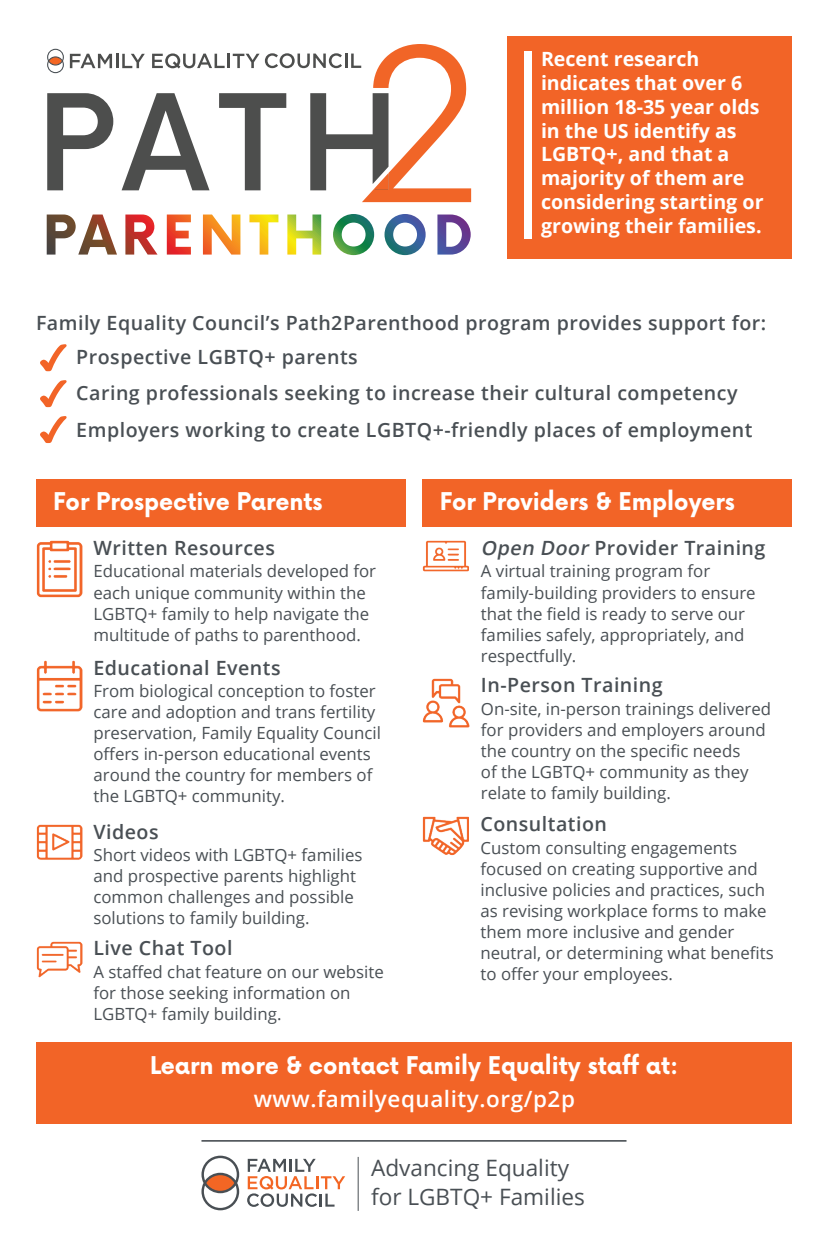
<style>
.page{position:relative;width:828px;height:1260px;background:#fff}
.page>*{position:absolute;margin:0;border:0;box-sizing:border-box;transform-origin:0 0}
.t1{font:700 23.8px "Now";color:#fff;scale:.95 1}
.t2{font:22.6px/29px "Open Sans";color:#494f54}
.t3{font:600 22.4px "Open Sans";letter-spacing:.025em;color:#fff}
.t4{font:600 19.6px/36.2px "Open Sans";letter-spacing:.025em;color:#494f54}
.t5{font:700 19.6px/23.8px "Open Sans";color:#fff}
.t6{font:16.8px/21px "Open Sans";color:#494f54}
.s1{font-style:italic}
</style>
<div class="page">
<div style="left:508px;top:36px;width:284px;height:222px;background:#f26427"></div>
<svg style="left:40px;top:344px;width:27px;height:27px"></svg>
<svg style="left:40px;top:380px;width:27px;height:27px"></svg>
<svg style="left:40px;top:416px;width:27px;height:27px"></svg>
<div style="left:524px;top:51px;width:7px;height:188px;background:#fff"></div>
<svg style="left:47px;top:44px;width:424px;height:158px"></svg>
<svg style="left:47px;top:214px;width:424px;height:41px"></svg>
<div style="left:36px;top:479px;width:370px;height:48px;background:#f26427"></div>
<div style="left:422px;top:479px;width:370px;height:48px;background:#f26427"></div>
<img style="left:36px;top:660px;width:47px;height:52px">
<img style="left:36px;top:941px;width:47px;height:37px">
<img style="left:36px;top:540px;width:47px;height:58px">
<img style="left:423px;top:678px;width:46px;height:50px">
<img style="left:423px;top:816px;width:46px;height:40px">
<img style="left:423px;top:540px;width:46px;height:32px">
<img style="left:36px;top:824px;width:47px;height:36px">
<div style="left:36px;top:1042px;width:756px;height:82px;background:#f26427"></div>
<hr style="left:201px;top:1140px;width:426px;height:2px;background:#494f54">
<hr style="left:358px;top:1157px;width:1px;height:54px;background:#494f54">
<svg style="left:201px;top:1156px;width:38px;height:54px"></svg>
<svg style="left:247px;top:1159px;width:98px;height:48px"></svg>
<p class="t5" style="left:541px;top:47px;width:224px">Recent research indicates that over 6 million 18-35 year olds in the US identify as<br>LGBTQ+, and that a majority of them are considering starting or growing their families.</p>
<p class="t4" style="left:36px;top:304px;width:732px">Family Equality Council’s Path2Parenthood program provides support for:</p>
<p class="t4" style="left:76px;top:339px;width:678px">Prospective LGBTQ+ parents<br>Caring professionals seeking to increase their cultural competency<br>Employers working to create LGBTQ+-friendly places of employment</p>
<h1 class="t1" style="left:53px;top:483px;width:285px">For Prospective Parents</h1>
<h1 class="t1" style="left:440px;top:483px;width:312px">For Providers &amp; Employers</h1>
<p class="t4" style="left:93px;top:529px;width:183px">Written Resources</p>
<p class="t4" style="left:481px;top:529px;width:286px"><span class="s1">Open Door</span> Provider Training</p>
<p class="t6" style="left:93px;top:560px;width:284px">Educational materials developed for each unique community within the LGBTQ+ family to help navigate the multitude of paths to parenthood.</p>
<p class="t6" style="left:481px;top:560px;width:276px">A virtual training program for family-building providers to ensure that the field is ready to serve our families safely, appropriately, and respectfully.</p>
<p class="t6" style="left:481px;top:698px;width:292px">On-site, in-person trainings delivered for providers and employers around the country on the specific needs<br>of the LGBTQ+ community as they relate to family building.</p>
<p class="t6" style="left:481px;top:837px;width:295px">Custom consulting engagements focused on creating supportive and inclusive policies and practices, such as revising workplace forms to make them more inclusive and gender neutral, or determining what benefits to offer your employees.</p>
<p class="t4" style="left:93px;top:649px;width:189px">Educational Events</p>
<p class="t4" style="left:481px;top:667px;width:183px">In-Person Training</p>
<p class="t6" style="left:93px;top:680px;width:289px">From biological conception to foster care and adoption and trans fertility preservation, Family Equality Council offers in-person educational events around the country for members of the LGBTQ+ community.</p>
<p class="t4" style="left:481px;top:805px;width:128px">Consultation</p>
<p class="t4" style="left:93px;top:813px;width:67px">Videos</p>
<p class="t6" style="left:93px;top:844px;width:271px">Short videos with LGBTQ+ families and prospective parents highlight common challenges and possible solutions to family building.</p>
<p class="t6" style="left:93px;top:961px;width:292px">A staffed chat feature on our website for those seeking information on<br>LGBTQ+ family building.</p>
<p class="t4" style="left:93px;top:930px;width:141px">Live Chat Tool</p>
<h1 class="t1" style="left:150px;top:1048px;width:558px">Learn more &amp; contact Family Equality staff at:</h1>
<h3 class="t3" style="left:254px;top:1084px;width:323px">www.familyequality.org/p2p</h3>
<h2 class="t2" style="left:371px;top:1153px;width:215px">Advancing Equality for LGBTQ+ Families</h2>
</div>
